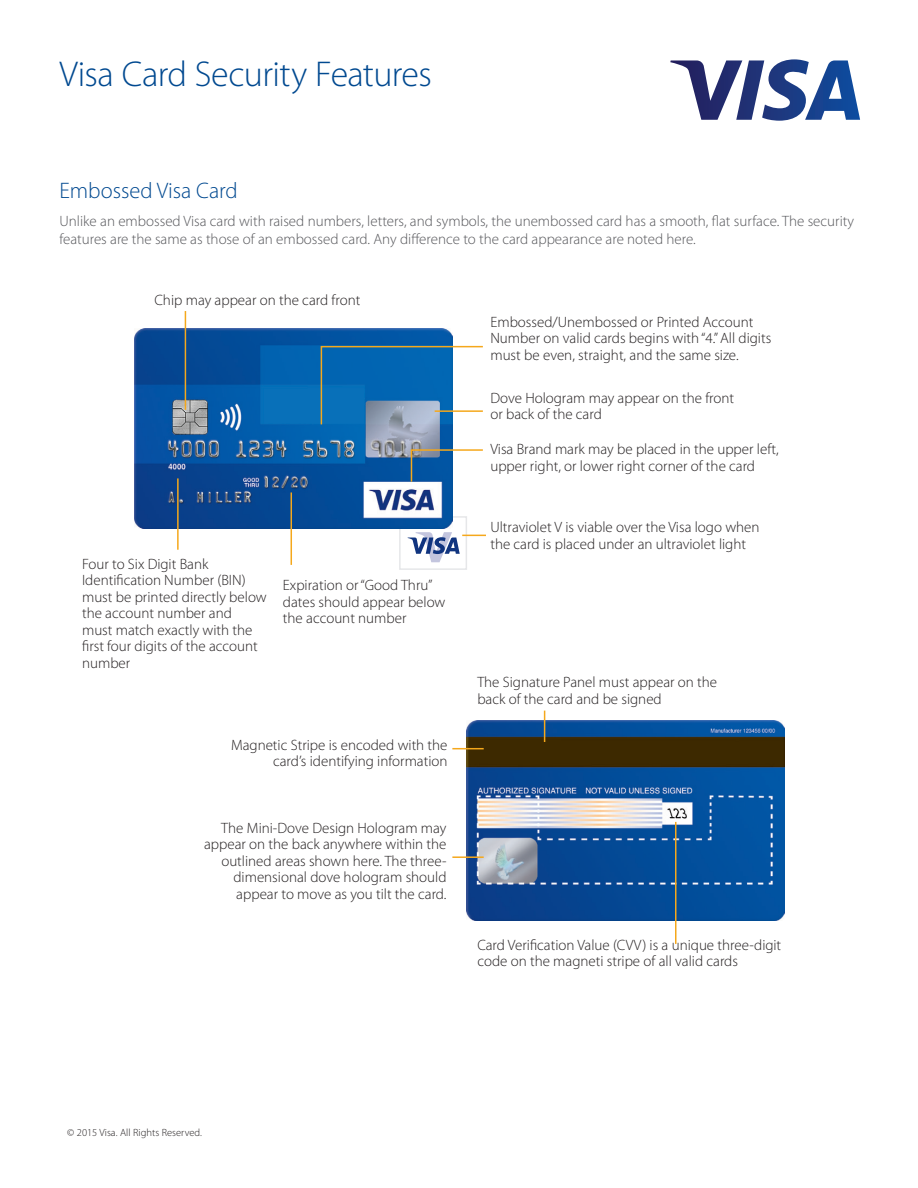
<style>
.page{position:relative;width:918px;height:1188px;background:#fff}
.page>*{position:absolute;margin:0;border:0;box-sizing:border-box;transform-origin:0 0}
._24___27_Headline_28{font:300 36px "Myriad Pro";letter-spacing:-.015em;color:#014990}
.B_head_15_17_blue{font:300 22.5px "Myriad Pro";color:#014990}
.Call_Out{font:300 15px/16.5px "Myriad Pro";color:#231f20}
._10_12{font:300 15px/18px "Myriad Pro";color:#55565a}
.Call_out_7pt{font:300 10.5px "Myriad Pro";color:#231f20}
</style>
<div class="page">
<div style="left:399px;top:516px;width:68px;height:54px;border:2px solid #e6e7e9"></div>
<svg style="left:670px;top:59px;width:190px;height:62px"></svg>
<img style="left:467px;top:720px;width:317px;height:200px">
<img style="left:135px;top:328px;width:317px;height:200px">
<hr style="left:185px;top:311px;width:1px;height:99px;background:#f5a81c">
<svg style="left:320px;top:345px;width:163px;height:81px"></svg>
<svg style="left:410px;top:449px;width:73px;height:34px"></svg>
<hr style="left:435px;top:410px;width:48px;height:2px;background:#f5a81c">
<svg style="left:408px;top:532px;width:78px;height:30px"></svg>
<hr style="left:544px;top:711px;width:1px;height:31px;background:#f5a81c">
<hr style="left:291px;top:492px;width:1px;height:73px;background:#f5a81c">
<hr style="left:177px;top:478px;width:2px;height:72px;background:#f5a81c">
<hr style="left:675px;top:822px;width:1px;height:122px;background:#f5a81c">
<hr style="left:452px;top:856px;width:32px;height:2px;background:#f5a81c">
<hr style="left:452px;top:748px;width:32px;height:1px;background:#f5a81c">
<p class="_24___27_Headline_28" style="left:59px;top:53px;width:374px">Visa Card Security Features</p>
<p class="B_head_15_17_blue" style="left:59px;top:177px;width:180px">Embossed Visa Card</p>
<p class="_10_12" style="left:59px;top:212px;width:796px">Unlike an embossed Visa card with raised numbers, letters, and symbols, the unembossed card has a smooth, flat surface. The security features are the same as those of an embossed card. Any difference to the card appearance are noted here.</p>
<p class="Call_Out" style="left:154px;top:292px;width:207px">Chip may appear on the card front</p>
<p class="Call_Out" style="left:82px;top:555px;width:186px">Four to Six Digit Bank<br>Identification Number (BIN) must be printed directly below the account number and<br>must match exactly with the first four digits of the account number</p>
<p class="Call_Out" style="left:283px;top:577px;width:164px">Expiration or “Good Thru” dates should appear below the account number</p>
<p class="Call_Out" style="left:231px;top:736px;width:218px;text-align:right">Magnetic Stripe is encoded with the card’s identifying information</p>
<p class="Call_Out" style="left:204px;top:819px;width:244px;text-align:right">The Mini-Dove Design Hologram may appear on the back anywhere within the outlined areas shown here. The three&shy;dimensional dove hologram should appear to move as you tilt the card.</p>
<p class="Call_Out" style="left:490px;top:313px;width:282px">Embossed/Unembossed or Printed Account<br>Number on valid cards begins with “4.” All digits must be even, straight, and the same size.</p>
<p class="Call_Out" style="left:490px;top:389px;width:245px">Dove Hologram may appear on the front or back of the card</p>
<p class="Call_Out" style="left:490px;top:441px;width:290px">Visa Brand mark may be placed in the upper left, upper right, or lower right corner of the card</p>
<p class="Call_Out" style="left:490px;top:519px;width:271px">Ultraviolet V is viable over the Visa logo when the card is placed under an ultraviolet light</p>
<p class="Call_Out" style="left:477px;top:674px;width:241px">The Signature Panel must appear on the back of the card and be signed</p>
<p class="Call_Out" style="left:477px;top:936px;width:305px">Card Verification Value (CVV) is a unique three-digit code on the magneti stripe of all valid cards</p>
<p class="Call_out_7pt" style="left:67px;top:1127px;width:136px">© 2015 Visa. All Rights Reserved.</p>
</div>
